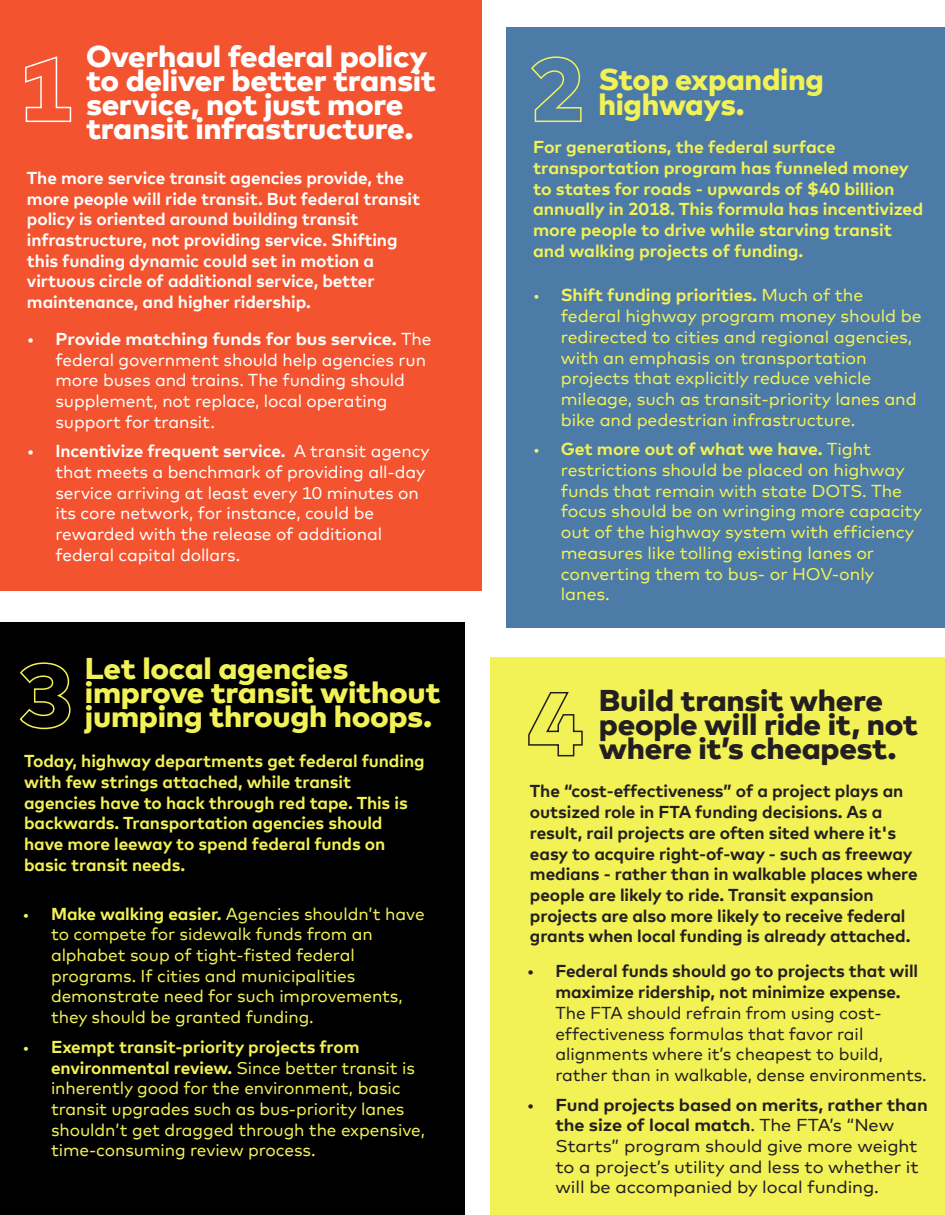
<style>
.page{position:relative;width:945px;height:1215px;background:#fff}
.page>*{position:absolute;margin:0;border:0;box-sizing:border-box;transform-origin:0 0}
.t1{font:800 30px/24px "Mark Offc Pro";letter-spacing:-.01em;color:#fff;scale:1.06 1}
.t2{font:800 30px/24px "Mark Offc Pro";letter-spacing:-.01em;color:#f2f257;scale:1.06 1}
.t3{font:800 30px/24px "Mark Offc Pro";letter-spacing:-.01em;color:#231f20;scale:1.06 1}
.t4{font:800 30px/25.5px "Mark Offc Pro";letter-spacing:-.01em;color:#f2f257}
.t5{font:17.25px/20.7px "Mark Offc Pro";letter-spacing:-.005em;color:#f2f257}
.t6{font:700 17.25px/20.7px "Mark Offc Pro";letter-spacing:-.005em;color:#f2f257}
.t7{font:700 17.25px/20.7px "Mark Offc Pro";letter-spacing:-.005em;color:#231f20}
.t8{font:17.25px/20.7px "Mark Offc Pro";letter-spacing:-.005em;color:#fff;scale:1.06 1}
.t9{font:700 17.25px/20.7px "Mark Offc Pro";letter-spacing:-.005em;color:#fff}
.t10{font:17.25px/20.7px "Mark Offc Pro";letter-spacing:-.005em;color:#231f20;scale:1.06 1}
.t11{font:17.25px/20.7px "Mark Offc Pro";letter-spacing:-.005em;color:#231f20}
.s1{font-weight:700}
.s2{font-size:15.75px}
.s3{font-weight:400}
</style>
<div class="page">
<div style="left:0;top:623px;width:464px;height:592px;background:#000"></div>
<svg style="left:19px;top:662px;width:52px;height:68px"></svg>
<div style="left:0;top:0;width:481px;height:591px;background:#f3532e"></div>
<div style="left:507px;top:28px;width:438px;height:600px;background:#4d7ba8"></div>
<div style="left:490px;top:657px;width:455px;height:558px;background:#f2f257"></div>
<svg style="left:528px;top:692px;width:55px;height:65px"></svg>
<svg style="left:25px;top:56px;width:47px;height:67px"></svg>
<svg style="left:531px;top:56px;width:51px;height:67px"></svg>
<h1 class="t1" style="left:86px;top:42px;width:332px">Overhaul federal policy to deliver better transit service, not just more transit infrastructure.</h1>
<p class="t9" style="left:27px;top:166px;width:395px">The more service transit agencies provide, the more people will ride transit. But federal transit policy is oriented around building transit infrastructure, not providing service. Shifting this funding dynamic could set in motion a virtuous circle of additional service, better maintenance, and higher ridership.</p>
<p class="t8" style="left:55px;top:327px;width:356px;text-indent:-29px">• <span class="s1">Provide matching funds for bus service.</span> The federal government should help agencies run more buses and trains. The funding should supplement, not replace, local operating support for transit.</p>
<p class="t8" style="left:55px;top:439px;width:355px;text-indent:-29px">• <span class="s1">Incentivize frequent service.</span> A transit agency that meets a benchmark of providing all-day service arriving at least every 10 minutes on its core network, for instance, could be rewarded with the release of additional federal capital dollars.</p>
<h1 class="t2" style="left:85px;top:654px;width:337px">Let local agencies improve transit without jumping through hoops.</h1>
<p class="t6" style="left:24px;top:749px;width:402px">Today, highway departments get federal funding with few strings attached, while transit agencies have to hack through red tape. This is backwards. Transportation agencies should have more leeway to spend federal funds on basic transit needs.</p>
<p class="t5" style="left:51px;top:902px;width:375px;text-indent:-29px"><span class="s2">•</span> <span class="s1">Make walking easier.</span> Agencies shouldn’t have to compete for sidewalk funds from an alphabet soup of tight-fisted federal programs. If cities and municipalities demonstrate need for such improvements, they should be granted funding.</p>
<p class="t5" style="left:51px;top:1035px;width:375px;text-indent:-29px"><span class="s2">•</span> <span class="s1">Exempt transit-priority projects from environmental review.</span> Since better transit is inherently good for the environment, basic transit upgrades such as bus-priority lanes shouldn’t get dragged through the expensive, time-consuming review process.</p>
<h1 class="t4" style="left:598px;top:64px;width:227px">Stop expanding highways.</h1>
<p class="t6" style="left:533px;top:135px;width:392px">For generations, the federal surface transportation program has funneled money to states for roads - upwards of $40 billion annually in 2018. This formula has incentivized more people to drive while starving transit and walking projects of funding.</p>
<p class="t5" style="left:561px;top:284px;width:362px;text-indent:-28px"><span class="s2">•</span> <span class="s1">Shift funding priorities.</span> Much of the federal highway program money should be redirected to cities and regional agencies, with an emphasis on transportation projects that explicitly reduce vehicle mileage, such as transit-priority lanes and bike and pedestrian infrastructure.</p>
<p class="t5" style="left:561px;top:438px;width:363px;text-indent:-28px"><span class="s2">•</span> <span class="s1">Get more out of what we have.</span> Tight restrictions should be placed on highway funds that remain with state DOTS. The focus should be on wringing more capacity out of the highway system with efficiency measures like tolling existing lanes or converting them to bus- or HOV-only lanes.</p>
<h1 class="t3" style="left:599px;top:685px;width:303px">Build transit where people will ride it, not where it’s cheapest.</h1>
<p class="t7" style="left:530px;top:780px;width:389px">The “cost-effectiveness” of a project plays an outsized role in FTA funding decisions. As a result, rail projects are often sited where it's easy to acquire right-of-way - such as freeway medians - rather than in walkable places where people are likely to ride. Transit expansion projects are also more likely to receive federal grants when local funding is already attached.</p>
<p class="t7" style="left:555px;top:960px;width:364px;text-indent:-29px"><span class="s3">•</span> Federal funds should go to projects that will maximize ridership, not minimize expense.</p>
<p class="t11" style="left:555px;top:1001px;width:373px">The FTA should refrain from using cost&shy;effectiveness formulas that favor rail alignments where it’s cheapest to build, rather than in walkable, dense environments.</p>
<p class="t10" style="left:555px;top:1093px;width:353px;text-indent:-29px">• <span class="s1">Fund projects based on merits, rather than the size of local match</span>. The FTA’s “New Starts” program should give more weight to a project’s utility and less to whether it will be accompanied by local funding.</p>
</div>
